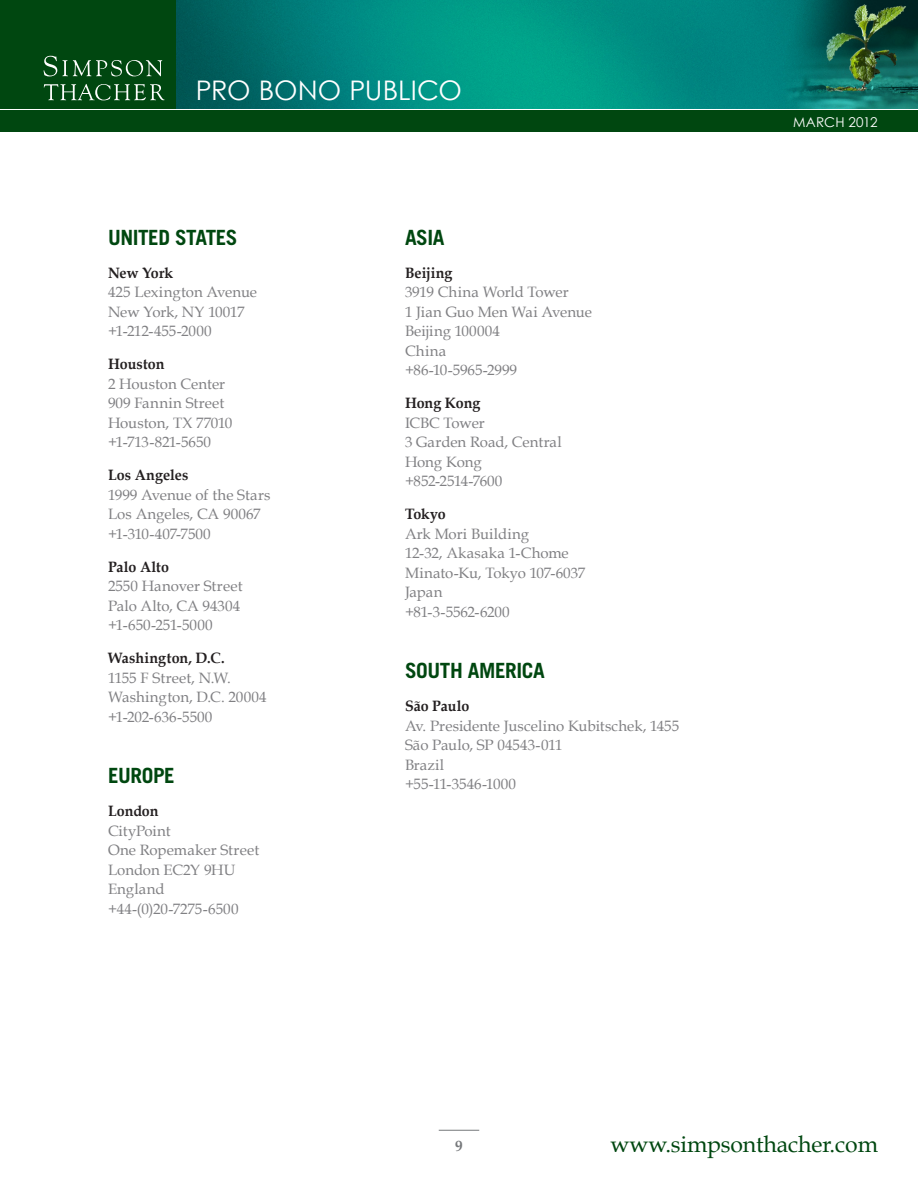
<style>
.page{position:relative;width:918px;height:1188px;background:#fff}
.page>*{position:absolute;margin:0;border:0;box-sizing:border-box;transform-origin:0 0}
.P_Title_mid{font:27px "Century Gothic";color:#fff}
.t1{font:22.95px "Book Antiqua";letter-spacing:-.005em;color:#004710}
.P_Conti{font:700 21px "Trade Gothic LT Std";letter-spacing:-.02em;color:#004710}
.P_Office_add{font:15px "Book Antiqua";color:#808083}
.P_Office{font:700 15px "Book Antiqua";color:#231f20;scale:.95 1}
.t2{font:700 15px "Book Antiqua";color:#76787b}
.t3{font:13.5px "Century Gothic";letter-spacing:.005em;color:#fff}
</style>
<div class="page">
<img style="left:177px;top:0;width:741px;height:109px">
<div style="left:0;top:110px;width:918px;height:22px;background:#004710"></div>
<div style="left:0;top:0;width:176px;height:109px;background:#004710"></div>
<svg style="left:44px;top:56px;width:118px;height:20px"></svg>
<svg style="left:44px;top:84px;width:121px;height:16px"></svg>
<hr style="left:439px;top:1130px;width:40px;height:1px;background:#76787b">
<p class="P_Title_mid" style="left:196px;top:74px;width:268px">PRO BONO PUBLICO</p>
<p class="P_Conti" style="left:108px;top:224px;width:131px">UNITED STATES</p>
<p class="P_Office" style="left:108px;top:264px;width:70px">New York</p>
<p class="P_Office_add" style="left:108px;top:283px;width:151px">425 Lexington Avenue</p>
<p class="P_Office_add" style="left:108px;top:302px;width:138px">New York, NY 10017</p>
<p class="P_Office_add" style="left:108px;top:322px;width:105px">+1-212-455-2000</p>
<p class="P_Office" style="left:108px;top:355px;width:61px">Houston</p>
<p class="P_Office_add" style="left:108px;top:374px;width:119px">2 Houston Center</p>
<p class="P_Office_add" style="left:108px;top:394px;width:118px">909 Fannin Street</p>
<p class="P_Office_add" style="left:108px;top:413px;width:126px">Houston, TX 77010</p>
<p class="P_Office_add" style="left:108px;top:433px;width:105px">+1-713-821-5650</p>
<p class="P_Office" style="left:108px;top:466px;width:86px">Los Angeles</p>
<p class="P_Office_add" style="left:108px;top:485px;width:164px">1999 Avenue of the Stars</p>
<p class="P_Office_add" style="left:108px;top:505px;width:154px">Los Angeles, CA 90067</p>
<p class="P_Office_add" style="left:108px;top:524px;width:104px">+1-310-407-7500</p>
<p class="P_Office" style="left:108px;top:558px;width:66px">Palo Alto</p>
<p class="P_Office_add" style="left:108px;top:577px;width:136px">2550 Hanover Street</p>
<p class="P_Office_add" style="left:108px;top:596px;width:134px">Palo Alto, CA 94304</p>
<p class="P_Office_add" style="left:108px;top:616px;width:106px">+1-650-251-5000</p>
<p class="P_Office" style="left:108px;top:649px;width:124px">Washington, D.C.</p>
<p class="P_Office_add" style="left:108px;top:668px;width:124px">1155 F Street, N.W.</p>
<p class="P_Office_add" style="left:108px;top:688px;width:160px">Washington, D.C. 20004</p>
<p class="P_Office_add" style="left:108px;top:707px;width:106px">+1-202-636-5500</p>
<p class="P_Conti" style="left:108px;top:763px;width:68px">EUROPE</p>
<p class="P_Office" style="left:108px;top:802px;width:55px">London</p>
<p class="P_Office_add" style="left:108px;top:821px;width:64px">CityPoint</p>
<p class="P_Office_add" style="left:108px;top:841px;width:153px">One Ropemaker Street</p>
<p class="P_Office_add" style="left:108px;top:860px;width:129px">London EC2Y 9HU</p>
<p class="P_Office_add" style="left:108px;top:880px;width:58px">England</p>
<p class="P_Office_add" style="left:108px;top:899px;width:132px">+44-(0)20-7275-6500</p>
<p class="P_Conti" style="left:405px;top:224px;width:41px">ASIA</p>
<p class="P_Office" style="left:405px;top:264px;width:52px">Beijing</p>
<p class="P_Office_add" style="left:405px;top:283px;width:165px">3919 China World Tower</p>
<p class="P_Office_add" style="left:405px;top:302px;width:189px">1 Jian Guo Men Wai Avenue</p>
<p class="P_Office_add" style="left:405px;top:322px;width:96px">Beijing 100004</p>
<p class="P_Office_add" style="left:405px;top:341px;width:43px">China</p>
<p class="P_Office_add" style="left:405px;top:361px;width:114px">+86-10-5965-2999</p>
<p class="P_Office" style="left:405px;top:394px;width:81px">Hong Kong</p>
<p class="P_Office_add" style="left:405px;top:413px;width:81px">ICBC Tower</p>
<p class="P_Office_add" style="left:405px;top:433px;width:158px">3 Garden Road, Central</p>
<p class="P_Office_add" style="left:405px;top:452px;width:78px">Hong Kong</p>
<p class="P_Office_add" style="left:405px;top:472px;width:99px">+852-2514-7600</p>
<p class="P_Office" style="left:405px;top:505px;width:45px">Tokyo</p>
<p class="P_Office_add" style="left:405px;top:524px;width:126px">Ark Mori Building</p>
<p class="P_Office_add" style="left:405px;top:544px;width:165px">12-32, Akasaka 1-Chome</p>
<p class="P_Office_add" style="left:405px;top:563px;width:182px">Minato-Ku, Tokyo 107-6037</p>
<p class="P_Office_add" style="left:405px;top:583px;width:39px">Japan</p>
<p class="P_Office_add" style="left:405px;top:602px;width:106px">+81-3-5562-6200</p>
<p class="P_Conti" style="left:405px;top:658px;width:141px">SOUTH AMERICA</p>
<p class="P_Office" style="left:405px;top:697px;width:69px">São Paulo</p>
<p class="P_Office_add" style="left:405px;top:716px;width:276px">Av. Presidente Juscelino Kubitschek, 1455</p>
<p class="P_Office_add" style="left:405px;top:736px;width:159px">São Paulo, SP 04543-011</p>
<p class="P_Office_add" style="left:405px;top:755px;width:41px">Brazil</p>
<p class="P_Office_add" style="left:405px;top:775px;width:113px">+55-11-3546-1000</p>
<p class="t3" style="left:793px;top:114px;width:86px">MARCH 2012</p>
<p class="t2" style="left:455px;top:1137px;width:9px">9</p>
<p class="t1" style="left:610px;top:1130px;width:269px">www.simpsonthacher.com</p>
</div>
